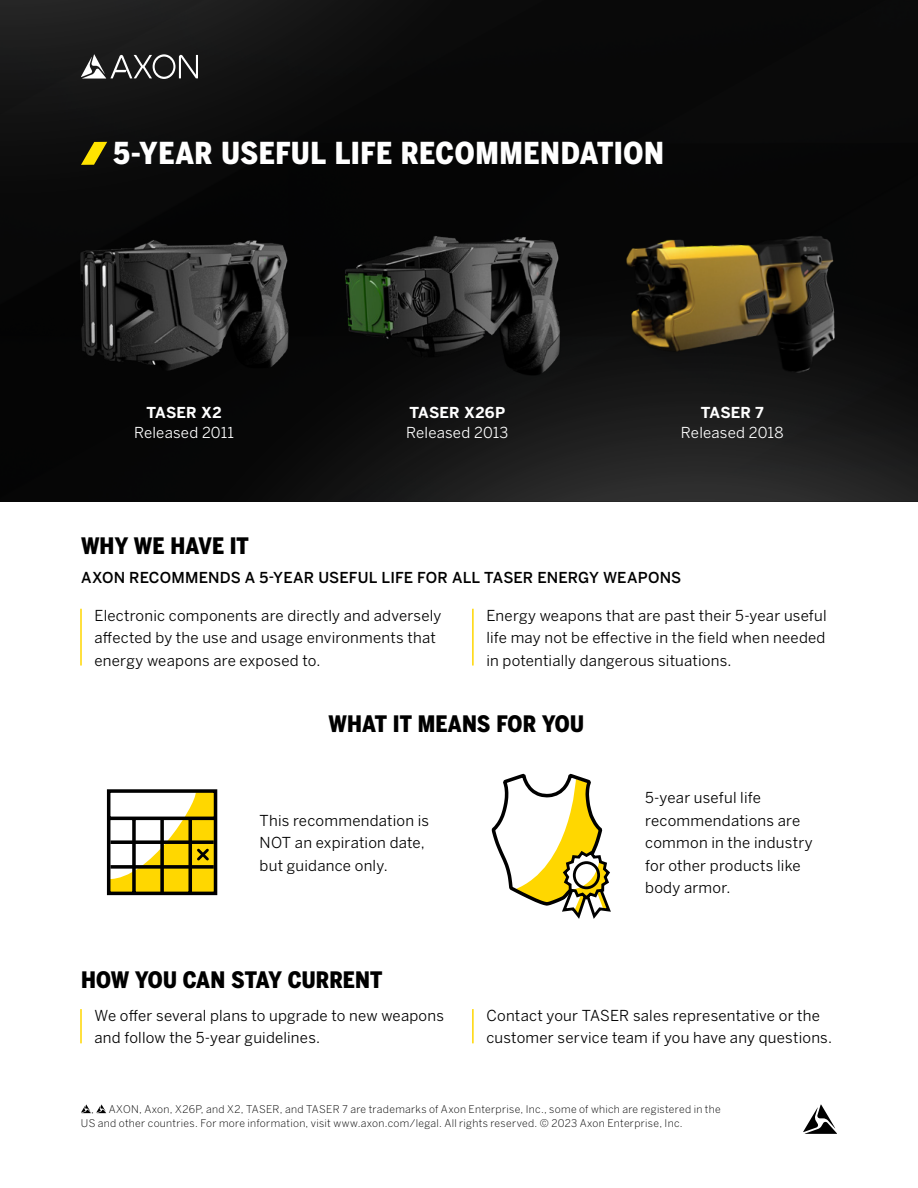
<style>
.page{position:relative;width:918px;height:1188px;background:#fff}
.page>*{position:absolute;margin:0;border:0;box-sizing:border-box;transform-origin:0 0}
.t1{font:900 30px "Benton Sans Condensed";letter-spacing:.02em;color:#fff}
.t2{font:900 22.5px "Benton Sans Condensed";letter-spacing:.005em;color:#000}
.t3{font:15px/22.5px "Benton Sans";letter-spacing:.015em;color:#000}
.t4{font:500 15px "Benton Sans";letter-spacing:.01em;color:#000}
.t5{font:15px "Benton Sans";letter-spacing:.015em;color:#fff}
.t6{font:700 15px "Benton Sans";letter-spacing:.01em;color:#fff}
.t7{font:300 10.5px/13.5px "Benton Sans";letter-spacing:.03em;color:#000}
</style>
<div class="page">
<div style="left:0;top:0;width:918px;height:502px;background:#070707"></div>
<svg style="left:187px;top:250px;width:731px;height:252px;background:#141414"></svg>
<svg style="left:0;top:0;width:517px;height:226px;background:#0d0d0d"></svg>
<svg style="left:81px;top:142px;width:26px;height:23px"></svg>
<svg style="left:81px;top:54px;width:117px;height:25px"></svg>
<svg style="left:81px;top:1105px;width:25px;height:8px"></svg>
<svg style="left:803px;top:1105px;width:34px;height:29px"></svg>
<hr style="left:80px;top:609px;width:2px;height:57px;background:#ffd700">
<hr style="left:472px;top:609px;width:2px;height:57px;background:#ffd700">
<hr style="left:80px;top:1009px;width:2px;height:34px;background:#ffd700">
<hr style="left:472px;top:1009px;width:2px;height:34px;background:#ffd700">
<svg style="left:106px;top:789px;width:112px;height:107px"></svg>
<svg style="left:160px;top:819px;width:4px;height:75px"></svg>
<svg style="left:491px;top:773px;width:120px;height:146px"></svg>
<img style="left:339px;top:232px;width:236px;height:144px">
<img style="left:71px;top:232px;width:226px;height:144px">
<img style="left:619px;top:232px;width:228px;height:144px">
<h1 class="t1" style="left:113px;top:134px;width:552px">5-YEAR USEFUL LIFE RECOMMENDATION</h1>
<p class="t6" style="left:146px;top:403px;width:77px">TASER X2</p>
<p class="t5" style="left:134px;top:423px;width:101px">Released 2011</p>
<p class="t6" style="left:409px;top:403px;width:97px">TASER X26P</p>
<p class="t5" style="left:406px;top:423px;width:104px">Released 2013</p>
<p class="t6" style="left:701px;top:403px;width:64px">TASER 7</p>
<p class="t5" style="left:681px;top:423px;width:104px">Released 2018</p>
<h2 class="t2" style="left:81px;top:531px;width:169px">WHY WE HAVE IT</h2>
<p class="t4" style="left:81px;top:568px;width:602px">AXON RECOMMENDS A 5-YEAR USEFUL LIFE FOR ALL TASER ENERGY WEAPONS</p>
<p class="t3" style="left:94px;top:604px;width:349px">Electronic components are directly and adversely affected by the use and usage environments that energy weapons are exposed to.</p>
<p class="t3" style="left:486px;top:604px;width:342px;text-align:justify">Energy weapons that are past their 5-year useful life may not be effective in the field when needed in potentially dangerous situations.</p>
<h2 class="t2" style="left:328px;top:710px;width:257px">WHAT IT MEANS FOR YOU</h2>
<p class="t3" style="left:260px;top:809px;width:171px">This recommendation is<br>NOT an expiration date, but guidance only.</p>
<p class="t3" style="left:645px;top:787px;width:169px">5-year useful life recommendations are common in the industry for other products like body armor.</p>
<h2 class="t2" style="left:81px;top:965px;width:303px">HOW YOU CAN STAY CURRENT</h2>
<p class="t3" style="left:94px;top:1004px;width:351px">We offer several plans to upgrade to new weapons and follow the 5-year guidelines.</p>
<p class="t3" style="left:486px;top:1004px;width:347px">Contact your TASER sales representative or the customer service team if you have any questions.</p>
<p class="t7" style="left:81px;top:1103px;width:641px;text-indent:28px">AXON, Axon, X26P, and X2, TASER, and TASER 7 are trademarks of Axon Enterprise, Inc., some of which are registered in the<br>US and other countries. For more information, visit www.axon.com/legal. All rights reserved. © 2023 Axon Enterprise, Inc.</p>
<p class="t7" style="left:91px;top:1103px;width:4px">,</p>
</div>
